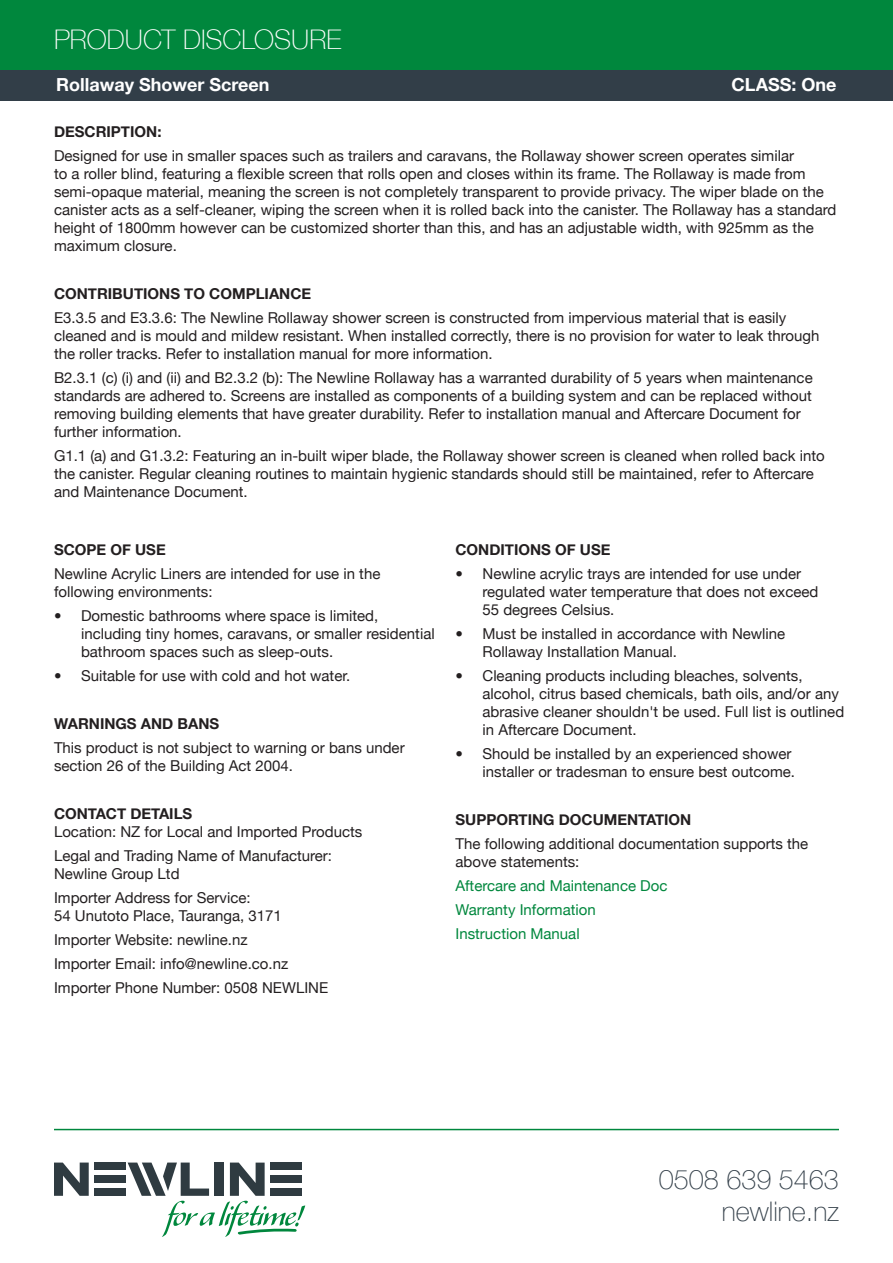
<style>
.page{position:relative;width:893px;height:1263px;background:#fff}
.page>*{position:absolute;margin:0;border:0;box-sizing:border-box;transform-origin:0 0}
.t1{font:100 27px/32.4px "Helvetica Neue";color:#323e48;text-align:right}
.t2{font:100 27px "Helvetica Neue";color:#fff}
.t3{font:700 18px "Helvetica Neue";color:#fff}
.t4{font:15px/18px "Helvetica Neue";color:#231f20}
.t5{font:700 15px "Helvetica Neue";color:#231f20}
.t6{font:15px/24px "Helvetica Neue";color:#00873d}
</style>
<div class="page">
<div style="left:0;top:0;width:893px;height:100px;background:#00873d"></div>
<hr style="left:54px;top:1129px;width:785px;height:1px;background:#00873d">
<svg style="left:54px;top:1162px;width:35px;height:34px"></svg>
<div style="left:94px;top:1162px;width:32px;height:8px;background:#2f3b41"></div>
<div style="left:94px;top:1175px;width:32px;height:8px;background:#2f3b41"></div>
<div style="left:94px;top:1188px;width:32px;height:8px;background:#2f3b41"></div>
<svg style="left:128px;top:1162px;width:177px;height:75px"></svg>
<div style="left:0;top:70px;width:893px;height:30px;background:#323e48"></div>
<h1 class="t2" style="left:54px;top:27px;width:289px">PRODUCT DISCLOSURE</h1>
<p class="t3" style="left:56px;top:78px;width:215px">Rollaway Shower Screen</p>
<p class="t3" style="left:732px;top:78px;width:106px">CLASS: One</p>
<p class="t5" style="left:54px;top:126px;width:109px">DESCRIPTION:</p>
<p class="t4" style="left:54px;top:148px;width:784px">Designed for use in smaller spaces such as trailers and caravans, the Rollaway shower screen operates similar<br>to a roller blind, featuring a flexible screen that rolls open and closes within its frame. The Rollaway is made from semi-opaque material, meaning the screen is not completely transparent to provide privacy. The wiper blade on the canister acts as a self-cleaner, wiping the screen when it is rolled back into the canister. The Rollaway has a standard height of 1800mm however can be customized shorter than this, and has an adjustable width, with 925mm as the maximum closure.</p>
<p class="t5" style="left:54px;top:288px;width:259px">CONTRIBUTIONS TO COMPLIANCE</p>
<p class="t4" style="left:54px;top:309px;width:767px">E3.3.5 and E3.3.6: The Newline Rollaway shower screen is constructed from impervious material that is easily cleaned and is mould and mildew resistant. When installed correctly, there is no provision for water to leak through the roller tracks. Refer to installation manual for more information.</p>
<p class="t4" style="left:54px;top:369px;width:760px">B2.3.1 (c) (i) and (ii) and B2.3.2 (b): The Newline Rollaway has a warranted durability of 5 years when maintenance standards are adhered to. Screens are installed as components of a building system and can be replaced without removing building elements that have greater durability. Refer to installation manual and Aftercare Document for further information.</p>
<p class="t4" style="left:54px;top:447px;width:772px">G1.1 (a) and G1.3.2: Featuring an in-built wiper blade, the Rollaway shower screen is cleaned when rolled back into the canister. Regular cleaning routines to maintain hygienic standards should still be maintained, refer to Aftercare and Maintenance Document.</p>
<p class="t5" style="left:54px;top:544px;width:113px">SCOPE OF USE</p>
<p class="t4" style="left:54px;top:564px;width:328px">Newline Acrylic Liners are intended for use in the following environments:</p>
<p class="t4" style="left:81px;top:608px;width:355px;text-indent:-27px">• Domestic bathrooms where space is limited, including tiny homes, caravans, or smaller residential bathroom spaces such as sleep-outs.</p>
<p class="t4" style="left:54px;top:668px;width:298px">• Suitable for use with cold and hot water.</p>
<p class="t5" style="left:54px;top:718px;width:167px">WARNINGS AND BANS</p>
<p class="t4" style="left:54px;top:738px;width:352px">This product is not subject to warning or bans under section 26 of the Building Act 2004.</p>
<p class="t5" style="left:54px;top:808px;width:140px">CONTACT DETAILS</p>
<p class="t4" style="left:54px;top:819px;width:310px;line-height:24px">Location: NZ for Local and Imported Products<br>Legal and Trading Name of Manufacturer:</p>
<p class="t4" style="left:54px;top:861px;width:198px;line-height:24px">Newline Group Ltd<br>Importer Address for Service:</p>
<p class="t4" style="left:54px;top:903px;width:276px;line-height:24px">54 Unutoto Place, Tauranga, 3171<br>Importer Website: newline.nz<br>Importer Email: info@newline.co.nz Importer Phone Number: 0508 NEWLINE</p>
<p class="t5" style="left:455px;top:544px;width:157px">CONDITIONS OF USE</p>
<p class="t4" style="left:482px;top:566px;width:337px;text-indent:-27px">• Newline acrylic trays are intended for use under regulated water temperature that does not exceed<br>55 degrees Celsius.</p>
<p class="t4" style="left:482px;top:626px;width:304px;text-indent:-27px">• Must be installed in accordance with Newline<br>Rollaway Installation Manual.</p>
<p class="t4" style="left:482px;top:668px;width:363px;text-indent:-27px">• Cleaning products including bleaches, solvents, alcohol, citrus based chemicals, bath oils, and/or any abrasive cleaner shouldn't be used. Full list is outlined in Aftercare Document.</p>
<p class="t4" style="left:455px;top:746px;width:341px;text-align:right">• Should be installed by an experienced shower installer or tradesman to ensure best outcome.</p>
<p class="t5" style="left:455px;top:814px;width:237px">SUPPORTING DOCUMENTATION</p>
<p class="t4" style="left:455px;top:834px;width:354px">The following additional documentation supports the above statements:</p>
<p class="t6" style="left:455px;top:873px;width:213px">Aftercare and Maintenance Doc<br>Warranty Information<br>Instruction Manual</p>
<h1 class="t1" style="left:659px;top:1163px;width:182px">0508 639 5463 newline.nz</h1>
</div>
